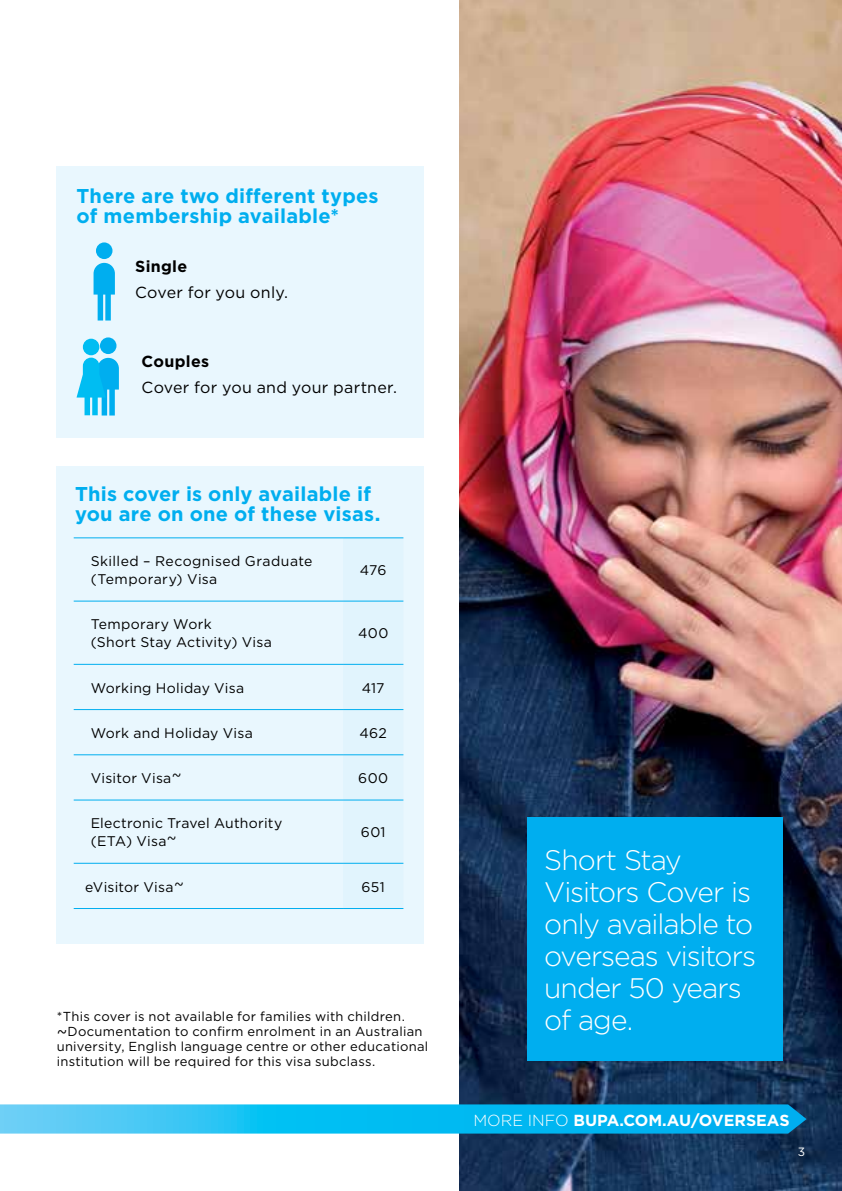
<style>
.page{position:relative;width:842px;height:1191px;background:#fff}
.page>*{position:absolute;margin:0;border:0;box-sizing:border-box;transform-origin:0 0}
.t1{font:300 28.2px/32px "Gotham";letter-spacing:-.035em;color:#fff}
.t2{font:700 20px/20px "Gotham";letter-spacing:.01em;color:#00aeef}
.t3{font:16px "Gotham";letter-spacing:.02em;color:#000}
.t4{font:700 16px "Gotham";color:#fff}
.t5{font:700 16px "Gotham";letter-spacing:.02em;color:#000}
.t6{font:14px/18px "Gotham";letter-spacing:.02em;color:#000}
.t7{font:13px/15px "Gotham";letter-spacing:.02em;color:#000}
.t8{font:12px "Gotham";color:#fff}
.s1{font-family:"Verdana"}
.s2{font-weight:300}
</style>
<div class="page">
<img style="left:459px;top:0;width:383px;height:1191px">
<div style="left:56px;top:166px;width:367px;height:271px;background:#e9f7fe"></div>
<div style="left:56px;top:466px;width:367px;height:478px;background:#e9f7fe"></div>
<svg style="left:94px;top:263px;width:21px;height:57px"></svg>
<div style="left:96px;top:242px;width:16px;height:17px;background:#00aeef;border-radius:50%"></div>
<div style="left:100px;top:337px;width:16px;height:17px;background:#00aeef;border-radius:50%"></div>
<div style="left:83px;top:339px;width:16px;height:16px;background:#00bdf2;border-radius:50%"></div>
<svg style="left:77px;top:358px;width:42px;height:57px"></svg>
<svg style="left:74px;top:538px;width:269px;height:326px"></svg>
<svg style="left:343px;top:538px;width:60px;height:326px"></svg>
<hr style="left:74px;top:537px;width:269px;height:1px;background:#00aeef">
<hr style="left:343px;top:537px;width:60px;height:1px;background:#00aeef">
<hr style="left:74px;top:600px;width:269px;height:1px;background:#00aeef">
<hr style="left:343px;top:600px;width:60px;height:1px;background:#00aeef">
<hr style="left:74px;top:664px;width:269px;height:1px;background:#00aeef">
<hr style="left:343px;top:664px;width:60px;height:1px;background:#00aeef">
<hr style="left:74px;top:709px;width:269px;height:1px;background:#00aeef">
<hr style="left:343px;top:709px;width:60px;height:1px;background:#00aeef">
<hr style="left:74px;top:754px;width:269px;height:1px;background:#00aeef">
<hr style="left:343px;top:754px;width:60px;height:1px;background:#00aeef">
<hr style="left:74px;top:799px;width:269px;height:1px;background:#00aeef">
<hr style="left:343px;top:799px;width:60px;height:1px;background:#00aeef">
<hr style="left:74px;top:862px;width:269px;height:1px;background:#00aeef">
<hr style="left:343px;top:862px;width:60px;height:1px;background:#00aeef">
<hr style="left:343px;top:908px;width:60px;height:1px;background:#00aeef">
<hr style="left:74px;top:908px;width:269px;height:1px;background:#00aeef">
<div style="left:527px;top:816px;width:256px;height:244px;background:#00aeef"></div>
<svg style="left:0;top:1104px;width:806px;height:29px;background:#19baef"></svg>
<h2 class="t2" style="left:77px;top:186px;width:303px">There are two different types of membership available*</h2>
<p class="t5" style="left:135px;top:256px;width:54px">Single</p>
<p class="t3" style="left:135px;top:282px;width:155px">Cover for you only.</p>
<p class="t5" style="left:142px;top:351px;width:69px">Couples</p>
<p class="t3" style="left:142px;top:377px;width:257px">Cover for you and your partner.</p>
<h2 class="t2" style="left:75px;top:484px;width:307px">This cover is only available if you are on one of these visas.</h2>
<p class="t6" style="left:91px;top:552px;width:223px">Skilled – Recognised Graduate (Temporary) Visa</p>
<p class="t6" style="left:360px;top:561px;width:28px">476</p>
<p class="t6" style="left:91px;top:615px;width:183px">Temporary Work<br>(Short Stay Activity) Visa</p>
<p class="t6" style="left:358px;top:624px;width:32px">400</p>
<p class="t6" style="left:91px;top:678px;width:155px">Working Holiday Visa</p>
<p class="t6" style="left:362px;top:678px;width:24px">417</p>
<p class="t6" style="left:91px;top:723px;width:164px">Work and Holiday Visa</p>
<p class="t6" style="left:359px;top:723px;width:29px">462</p>
<p class="t6" style="left:91px;top:769px;width:92px">Visitor Visa<sup>~</sup></p>
<p class="t6" style="left:358px;top:768px;width:32px">600</p>
<p class="t6" style="left:91px;top:814px;width:193px">Electronic Travel Authority (ETA) Visa<sup>~</sup></p>
<p class="t6" style="left:361px;top:823px;width:26px">601</p>
<p class="t6" style="left:85px;top:877px;width:100px">eVisitor Visa<sup>~</sup></p>
<p class="t6" style="left:361px;top:877px;width:25px">651</p>
<p class="t7" style="left:57px;top:1009px;width:373px">*This cover is not available for families with children. <span class="s1">~</span>Documentation to confirm enrolment in an Australian university, English language centre or other educational institution will be required for this visa subclass.</p>
<h1 class="t1" style="left:544px;top:843px;width:213px">Short Stay<br>Visitors Cover is only available to overseas visitors under 50 years of age.</h1>
<p class="t4" style="left:473px;top:1109px;width:318px"><span class="s2">MORE INFO</span> BUPA.COM.AU/OVERSEAS</p>
<p class="t8" style="left:798px;top:1143px;width:9px">3</p>
</div>
